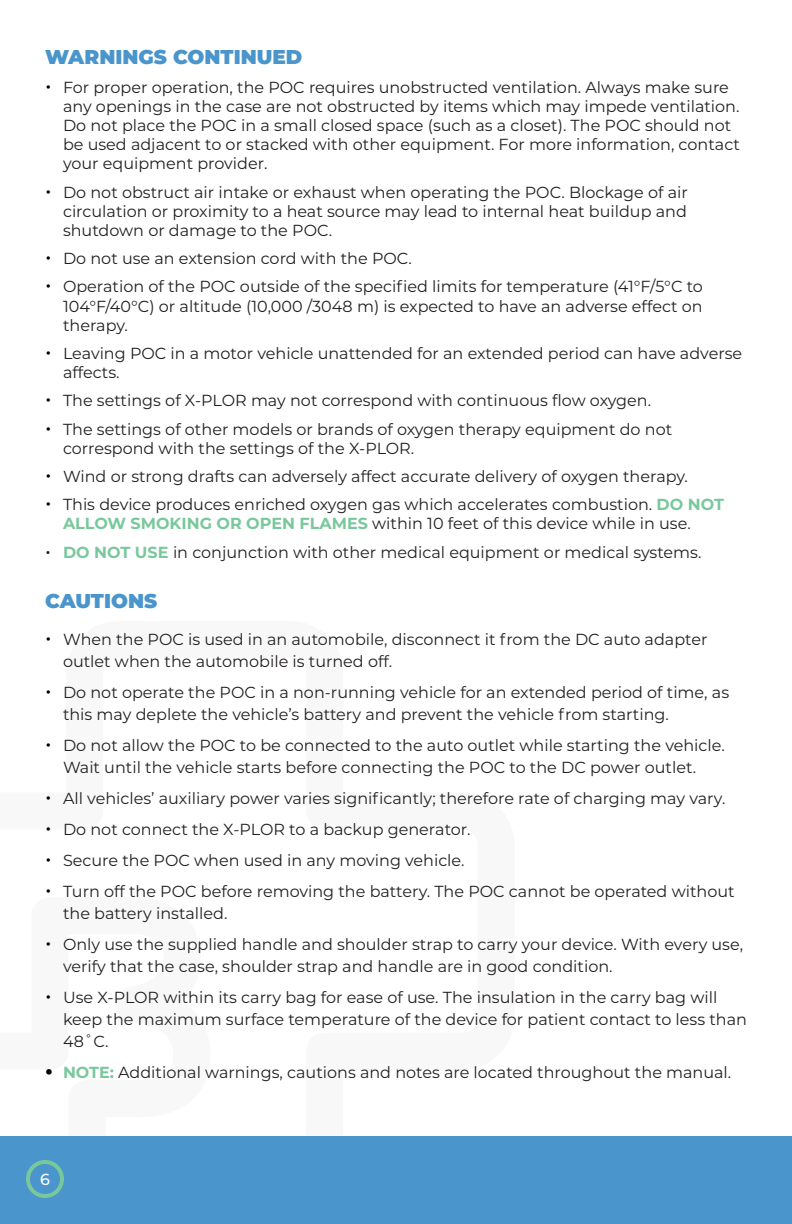
<style>
.page{position:relative;width:792px;height:1224px;background:#fff}
.page>*{position:absolute;margin:0;border:0;box-sizing:border-box;transform-origin:0 0}
.t1{font:900 20px "Montserrat";color:#4a95cb}
.t2{font:16px/19.2px "Montserrat";color:#231f20}
.t3{font:500 16px "Montserrat";color:#fff}
.s1{font-size:22px;color:#000}
.s2{font-weight:700;color:#79c89c}
.s3{font-size:20px}
.s4{font-weight:700;font-size:22px;color:#000}
</style>
<div class="page">
<div style="left:0;top:1136px;width:792px;height:88px;background:#4a95cb"></div>
<div style="left:26px;top:1160px;width:38px;height:38px;border:4px solid #79c89c;border-radius:50%"></div>
<p class="t1" style="left:45px;top:42px;width:259px">WARNINGS CONTINUED</p>
<p class="t2" style="left:63px;top:77px;width:678px;text-indent:-18px"><span class="s1">•</span> For proper operation, the POC requires unobstructed ventilation. Always make sure any openings in the case are not obstructed by items which may impede ventilation.<br>Do not place the POC in a small closed space (such as a closet). The POC should not be used adjacent to or stacked with other equipment. For more information, contact your equipment provider.</p>
<p class="t2" style="left:63px;top:182px;width:626px;text-align:justify;text-indent:-18px"><span class="s1">•</span> Do not obstruct air intake or exhaust when operating the POC. Blockage of air circulation or proximity to a heat source may lead to internal heat buildup and shutdown or damage to the POC.</p>
<p class="t2" style="left:45px;top:248px;width:369px"><span class="s1">•</span> Do not use an extension cord with the POC.</p>
<p class="t2" style="left:63px;top:277px;width:642px;text-align:justify;text-indent:-18px"><span class="s1">•</span> Operation of the POC outside of the specified limits for temperature (41°F/5°C to 104°F/40°C) or altitude (10,000 /3048 m) is expected to have an adverse effect on therapy.</p>
<p class="t2" style="left:63px;top:343px;width:681px;text-indent:-18px"><span class="s1">•</span> Leaving POC in a motor vehicle unattended for an extended period can have adverse affects.</p>
<p class="t2" style="left:45px;top:391px;width:608px"><span class="s1">•</span> The settings of X-PLOR may not correspond with continuous flow oxygen.</p>
<p class="t2" style="left:63px;top:419px;width:611px;text-indent:-18px"><span class="s1">•</span> The settings of other models or brands of oxygen therapy equipment do not correspond with the settings of the X-PLOR.</p>
<p class="t2" style="left:45px;top:466px;width:644px"><span class="s1">•</span> Wind or strong drafts can adversely affect accurate delivery of oxygen therapy.</p>
<p class="t2" style="left:63px;top:494px;width:662px;text-indent:-18px"><span class="s1">•</span> This device produces enriched oxygen gas which accelerates combustion. <span class="s2">DO NOT<br>ALLOW SMOKING OR OPEN FLAMES</span> within 10 feet of this device while in use.</p>
<p class="t2" style="left:45px;top:542px;width:658px"><span class="s3">•</span> <span class="s2">DO NOT USE</span> in conjunction with other medical equipment or medical systems.</p>
<p class="t1" style="left:45px;top:586px;width:114px">CAUTIONS</p>
<p class="t2" style="left:63px;top:628px;width:646px;line-height:22px;text-indent:-18px"><span class="s1">•</span> When the POC is used in an automobile, disconnect it from the DC auto adapter outlet when the automobile is turned off.</p>
<p class="t2" style="left:63px;top:681px;width:668px;line-height:22px;text-indent:-18px"><span class="s1">•</span> Do not operate the POC in a non-running vehicle for an extended period of time, as this may deplete the vehicle’s battery and prevent the vehicle from starting.</p>
<p class="t2" style="left:63px;top:734px;width:663px;line-height:22px;text-indent:-18px"><span class="s1">•</span> Do not allow the POC to be connected to the auto outlet while starting the vehicle.<br>Wait until the vehicle starts before connecting the POC to the DC power outlet.</p>
<p class="t2" style="left:45px;top:788px;width:682px"><span class="s1">•</span> All vehicles’ auxiliary power varies significantly; therefore rate of charging may vary.</p>
<p class="t2" style="left:45px;top:819px;width:427px"><span class="s1">•</span> Do not connect the X-PLOR to a backup generator.</p>
<p class="t2" style="left:45px;top:850px;width:421px"><span class="s1">•</span> Secure the POC when used in any moving vehicle.</p>
<p class="t2" style="left:63px;top:880px;width:673px;line-height:22px;text-indent:-18px"><span class="s1">•</span> Turn off the POC before removing the battery. The POC cannot be operated without the battery installed.</p>
<p class="t2" style="left:63px;top:933px;width:682px;line-height:22px;text-indent:-18px"><span class="s1">•</span> Only use the supplied handle and shoulder strap to carry your device. With every use, verify that the case, shoulder strap and handle are in good condition.</p>
<p class="t2" style="left:63px;top:986px;width:686px;line-height:22px;text-indent:-18px"><span class="s1">•</span> Use X-PLOR within its carry bag for ease of use. The insulation in the carry bag will keep the maximum surface temperature of the device for patient contact to less than<br>48˚C.</p>
<p class="t2" style="left:45px;top:1062px;width:688px"><span class="s4">•</span> <span class="s2">NOTE:</span> Additional warnings, cautions and notes are located throughout the manual.</p>
<p class="t3" style="left:40px;top:1168px;width:11px">6</p>
</div>
